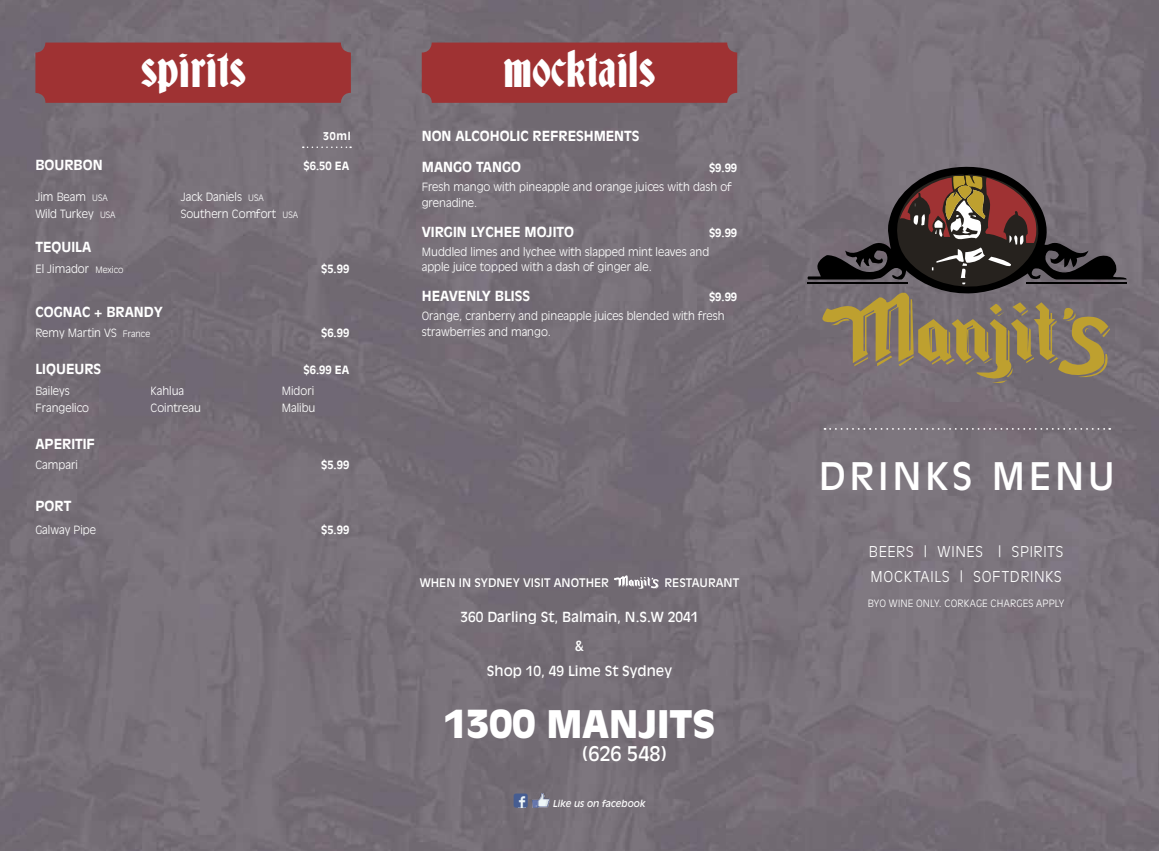
<style>
.page{position:relative;width:1159px;height:851px;background:#fff}
.page>*{position:absolute;margin:0;border:0;box-sizing:border-box;transform-origin:0 0}
.t1{font:47.5px "Deutsch Gothic";letter-spacing:.005em;color:#fff}
.t2{font:900 37.5px "Antique Olive";color:#fff}
.t3{font:37.5px "Antique Olive";letter-spacing:.095em;color:#fff}
.t4{font:20px "Antique Olive";color:#fff}
.t5{font:300 14.75px/24.8px "Antique Olive";letter-spacing:.05em;color:#fff}
.t6{font:700 13.75px "Antique Olive";color:#fff}
.t7{font:13.75px/28.8px "Antique Olive";color:#fff;text-align:center}
.t8{font:11.75px "Antique Olive";color:#fff}
.t9{font:300 11.25px/15.6px "Antique Olive";color:#fff}
.t10{font:700 11.25px "Antique Olive";color:#fff}
.t11{font:700 10.62px "Antique Olive";color:#fff}
.t12{font:300 10px "Antique Olive";letter-spacing:.01em;color:#fff}
.t13{font:italic 9.38px "Antique Olive";color:#fff}
.s1{font-size:8.75px}
</style>
<div class="page">
<div style="left:0;top:0;width:1159px;height:850px;background:#777078"></div>
<svg style="left:807px;top:167px;width:319px;height:128px;background:#726c73"></svg>
<hr style="left:807px;top:282px;width:100px;height:2px;background:#000">
<hr style="left:1026px;top:282px;width:100px;height:2px;background:#000">
<svg style="left:821px;top:167px;width:290px;height:215px;background:#6f6053"></svg>
<svg style="left:824px;top:428px;width:286px;height:2px"></svg>
<svg style="left:303px;top:146px;width:48px;height:2px"></svg>
<div style="left:35px;top:43px;width:316px;height:60px;background:#9f3233;border-radius:10px"></div>
<div style="left:422px;top:43px;width:315px;height:60px;background:#9f3233;border-radius:10px"></div>
<svg style="left:614px;top:575px;width:45px;height:14px"></svg>
<img style="left:532px;top:793px;width:17px;height:14px">
<svg style="left:514px;top:793px;width:14px;height:14px"></svg>
<h1 class="t1" style="left:140px;top:47px;width:107px">spirits</h1>
<h1 class="t1" style="left:503px;top:47px;width:153px">mocktails</h1>
<p class="t11" style="left:323px;top:130px;width:29px">30ml</p>
<p class="t6" style="left:35px;top:156px;width:69px">BOURBON</p>
<p class="t10" style="left:304px;top:159px;width:47px">$6.50 EA</p>
<p class="t9" style="left:35px;top:189px;width:74px">Jim Beam <span class="s1">USA</span></p>
<p class="t9" style="left:181px;top:189px;width:85px">Jack Daniels <span class="s1">USA</span></p>
<p class="t9" style="left:35px;top:206px;width:82px">Wild Turkey <span class="s1">USA</span></p>
<p class="t9" style="left:181px;top:206px;width:119px">Southern Comfort <span class="s1">USA</span></p>
<p class="t6" style="left:35px;top:239px;width:57px">TEQUILA</p>
<p class="t9" style="left:35px;top:260px;width:90px">El Jimador <span class="s1">Mexico</span></p>
<p class="t10" style="left:321px;top:262px;width:30px">$5.99</p>
<p class="t6" style="left:35px;top:303px;width:129px">COGNAC + BRANDY</p>
<p class="t9" style="left:35px;top:325px;width:116px">Remy Martin VS <span class="s1">France</span></p>
<p class="t10" style="left:321px;top:326px;width:30px">$6.99</p>
<p class="t6" style="left:35px;top:360px;width:67px">LIQUEURS</p>
<p class="t10" style="left:304px;top:363px;width:47px">$6.99 EA</p>
<p class="t9" style="left:35px;top:382px;width:36px">Baileys</p>
<p class="t9" style="left:150px;top:382px;width:35px">Kahlua</p>
<p class="t9" style="left:282px;top:382px;width:34px">Midori</p>
<p class="t9" style="left:35px;top:399px;width:55px">Frangelico</p>
<p class="t9" style="left:150px;top:399px;width:52px">Cointreau</p>
<p class="t9" style="left:282px;top:399px;width:35px">Malibu</p>
<p class="t6" style="left:35px;top:435px;width:61px">APERITIF</p>
<p class="t9" style="left:35px;top:456px;width:44px">Campari</p>
<p class="t10" style="left:321px;top:458px;width:30px">$5.99</p>
<p class="t6" style="left:35px;top:498px;width:37px">PORT</p>
<p class="t9" style="left:35px;top:521px;width:62px">Galway Pipe</p>
<p class="t10" style="left:321px;top:522px;width:30px">$5.99</p>
<p class="t6" style="left:422px;top:127px;width:219px">NON ALCOHOLIC REFRESHMENTS</p>
<p class="t6" style="left:422px;top:158px;width:101px">MANGO TANGO</p>
<p class="t10" style="left:709px;top:161px;width:30px">$9.99</p>
<p class="t9" style="left:422px;top:179px;width:311px">Fresh mango with pineapple and orange juices with dash of grenadine.</p>
<p class="t6" style="left:422px;top:223px;width:154px">VIRGIN LYCHEE MOJITO</p>
<p class="t10" style="left:709px;top:225px;width:30px">$9.99</p>
<p class="t9" style="left:422px;top:243px;width:289px">Muddled limes and lychee with slapped mint leaves and apple juice topped with a dash of ginger ale.</p>
<p class="t6" style="left:422px;top:287px;width:110px">HEAVENLY BLISS</p>
<p class="t10" style="left:709px;top:290px;width:30px">$9.99</p>
<p class="t9" style="left:422px;top:308px;width:304px">Orange, cranberry and pineapple juices blended with fresh strawberries and mango.</p>
<p class="t8" style="left:420px;top:575px;width:191px">WHEN IN SYDNEY VISIT ANOTHER</p>
<p class="t8" style="left:664px;top:575px;width:76px">RESTAURANT</p>
<p class="t7" style="left:460px;top:602px;width:239px">360 Darling St, Balmain, N.S.W 2041 &amp;</p>
<p class="t7" style="left:487px;top:655px;width:186px">Shop 10, 49 Lime St Sydney</p>
<h2 class="t2" style="left:443px;top:702px;width:273px">1300 MANJITS</h2>
<h3 class="t4" style="left:582px;top:741px;width:87px">(626 548)</h3>
<p class="t13" style="left:553px;top:797px;width:94px">Like us on facebook</p>
<h2 class="t3" style="left:819px;top:454px;width:298px">DRINKS MENU</h2>
<h3 class="t5" style="left:869px;top:538px;width:196px">BEERS | WINES | SPIRITS<br>MOCKTAILS | SOFTDRINKS</h3>
<p class="t12" style="left:868px;top:597px;width:198px">BYO WINE ONLY. CORKAGE CHARGES APPLY</p>
</div>
